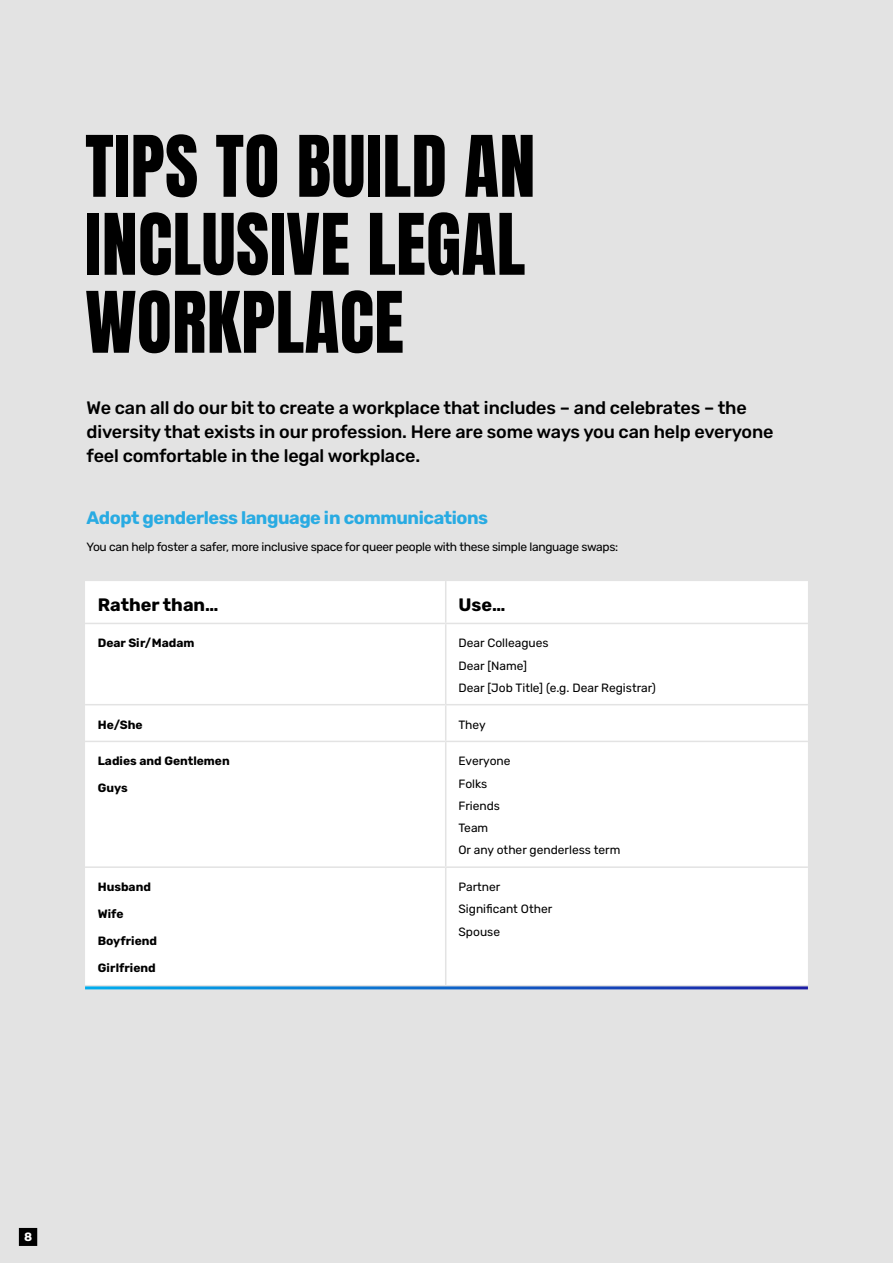
<style>
.page{position:relative;width:893px;height:1263px;background:#e3e3e3}
.page>*{position:absolute;margin:0;border:0;box-sizing:border-box;transform-origin:0 0}
.t1{font:72px/78px "Anton";letter-spacing:.005em;color:#000}
.t2{font:500 18px/24px "Rubik";letter-spacing:-.01em;color:#000}
.t3{font:700 18px "Rubik";letter-spacing:-.025em;color:#29abe2}
.t4{font:700 18px "Rubik";color:#000}
.t5{font:12px/22.2px "Rubik";color:#000}
.t6{font:12px "Rubik";letter-spacing:-.025em;color:#000}
.t7{font:700 12px "Rubik";color:#000}
.t8{font:700 12px "Rubik";color:#fff}
</style>
<div class="page">
<div style="left:85px;top:581px;width:723px;height:404px;background:#fff"></div>
<hr style="left:85px;top:623px;width:361px;height:1px;background:#e3e3e3">
<hr style="left:446px;top:623px;width:362px;height:1px;background:#e3e3e3">
<hr style="left:445px;top:581px;width:1px;height:42px;background:#e3e3e3">
<hr style="left:445px;top:624px;width:1px;height:80px;background:#e3e3e3">
<hr style="left:85px;top:704px;width:361px;height:1px;background:#e3e3e3">
<hr style="left:446px;top:704px;width:362px;height:1px;background:#e3e3e3">
<hr style="left:445px;top:705px;width:1px;height:36px;background:#e3e3e3">
<hr style="left:85px;top:741px;width:361px;height:1px;background:#e3e3e3">
<hr style="left:446px;top:741px;width:362px;height:1px;background:#e3e3e3">
<hr style="left:445px;top:742px;width:1px;height:124px;background:#e3e3e3">
<hr style="left:85px;top:866px;width:361px;height:2px;background:#e3e3e3">
<hr style="left:446px;top:866px;width:362px;height:2px;background:#e3e3e3">
<hr style="left:445px;top:868px;width:1px;height:117px;background:#e3e3e3">
<hr style="left:85px;top:986px;width:723px;height:3px;background:#fff">
<div style="left:19px;top:1228px;width:18px;height:18px;background:#000"></div>
<h1 class="t1" style="left:85px;top:133px;width:452px">TIPS TO BUILD AN<br>INCLUSIVE LEGAL<br>WORKPLACE</h1>
<p class="t2" style="left:87px;top:397px;width:688px">We can all do our bit to create a workplace that includes – and celebrates – the diversity that exists in our profession. Here are some ways you can help everyone feel comfortable in the legal workplace.</p>
<p class="t3" style="left:87px;top:508px;width:403px">Adopt genderless language in communications</p>
<p class="t6" style="left:87px;top:540px;width:533px">You can help foster a safer, more inclusive space for queer people with these simple language swaps:</p>
<p class="t4" style="left:98px;top:594px;width:122px">Rather than…</p>
<p class="t4" style="left:458px;top:594px;width:48px">Use…</p>
<p class="t7" style="left:98px;top:636px;width:98px">Dear Sir/Madam</p>
<p class="t5" style="left:458px;top:632px;width:199px">Dear Colleagues<br>Dear [Name]<br>Dear [Job Title] (e.g. Dear Registrar)</p>
<p class="t7" style="left:98px;top:718px;width:46px">He/She</p>
<p class="t5" style="left:458px;top:714px;width:29px">They</p>
<p class="t7" style="left:98px;top:754px;width:133px">Ladies and Gentlemen</p>
<p class="t7" style="left:98px;top:781px;width:31px">Guys</p>
<p class="t5" style="left:458px;top:750px;width:163px">Everyone<br>Folks<br>Friends<br>Team<br>Or any other genderless term</p>
<p class="t7" style="left:98px;top:880px;width:55px">Husband</p>
<p class="t7" style="left:98px;top:907px;width:27px">Wife</p>
<p class="t7" style="left:98px;top:934px;width:61px">Boyfriend</p>
<p class="t7" style="left:98px;top:961px;width:59px">Girlfriend</p>
<p class="t5" style="left:458px;top:876px;width:95px">Partner<br>Significant Other<br>Spouse</p>
<p class="t8" style="left:24px;top:1230px;width:10px">8</p>
</div>
